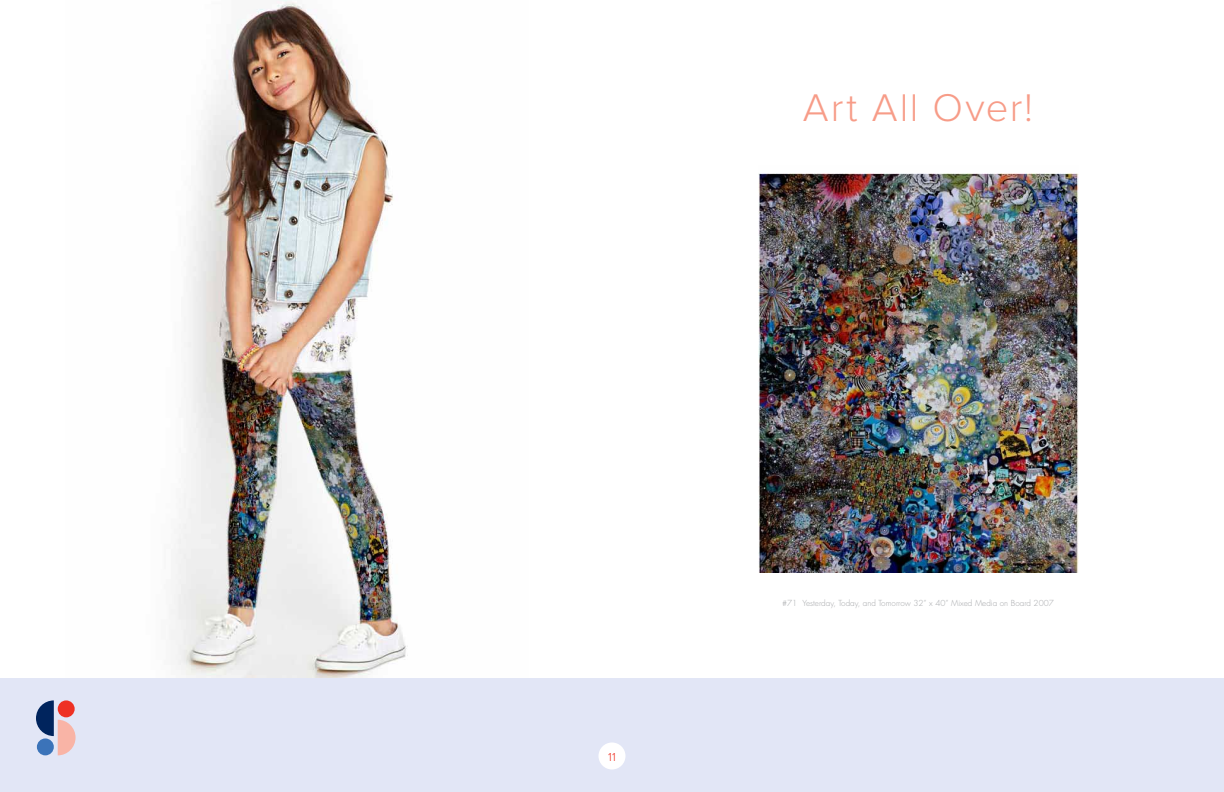
<style>
.page{position:relative;width:1224px;height:792px;background:#fff}
.page>*{position:absolute;margin:0;border:0;box-sizing:border-box;transform-origin:0 0}
.t1{font:300 40px "Proxima Nova";letter-spacing:.05em;color:#f79c88}
.t2{font:300 12px "Proxima Nova";color:#ee3124}
.t3{font:300 8.1px "Futura";color:#a3a5a8}
</style>
<div class="page">
<img style="left:65px;top:0;width:464px;height:679px">
<img style="left:759px;top:173px;width:320px;height:399px">
<div style="left:1px;top:679px;width:1223px;height:113px;background:#e2e6f6"></div>
<div style="left:598px;top:742px;width:28px;height:28px;background:#fff;border-radius:50%"></div>
<svg style="left:36px;top:700px;width:40px;height:55px"></svg>
<div style="left:58px;top:700px;width:17px;height:17px;background:#ee3124;border-radius:50%"></div>
<div style="left:37px;top:738px;width:17px;height:17px;background:#3b73b9;border-radius:50%"></div>
<h1 class="t1" style="left:803px;top:90px;width:232px">Art All Over!</h1>
<h2 class="t2" style="left:608px;top:751px;width:9px">11</h2>
<p class="t3" style="left:782px;top:598px;width:273px">#71 Yesterday, Today, and Tomorrow 32” x 40” Mixed Media on Board 2007</p>
</div>
